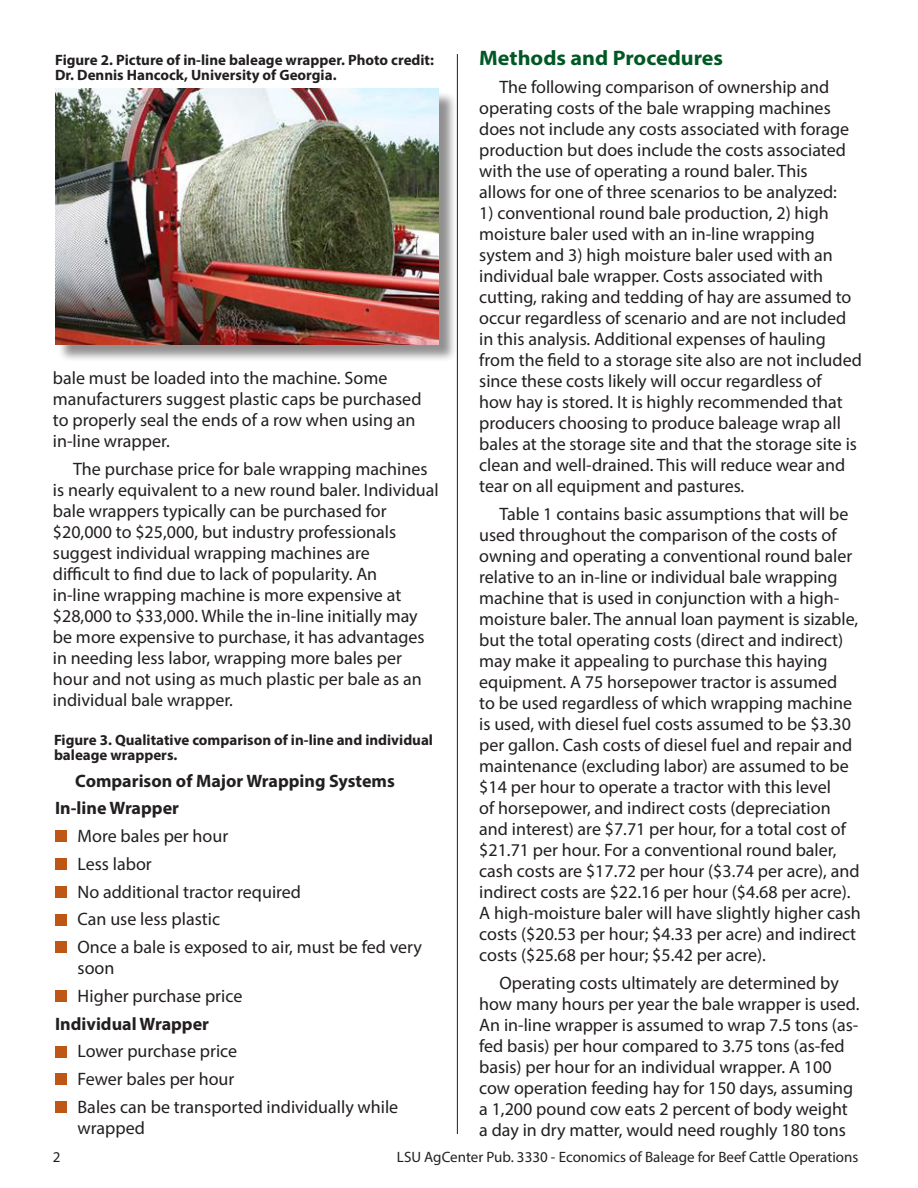
<style>
.page{position:relative;width:918px;height:1188px;background:#fff}
.page>*{position:absolute;margin:0;border:0;box-sizing:border-box;transform-origin:0 0}
.subheads{font:700 21px "Myriad Pro";color:#005824;scale:1.05 1}
.copy{font:18px/21px "Myriad Pro";color:#231f20}
.hanging_Indent{font:18px/21px "Myriad Pro";color:#231f20}
.copy-2{font:700 18px "Myriad Pro";color:#231f20}
.hanging_Indent-2{font:700 18px "Myriad Pro";color:#231f20}
.table_figure_head{font:700 15px/15px "Myriad Pro";color:#231f20}
.copy-3{font:15px "Myriad Pro";color:#231f20}
</style>
<div class="page">
<div style="left:55px;top:831px;width:12px;height:11px;background:#be5616"></div>
<div style="left:55px;top:858px;width:12px;height:12px;background:#be5616"></div>
<div style="left:55px;top:886px;width:12px;height:12px;background:#be5616"></div>
<div style="left:55px;top:914px;width:12px;height:11px;background:#be5616"></div>
<div style="left:55px;top:942px;width:12px;height:11px;background:#be5616"></div>
<div style="left:55px;top:990px;width:12px;height:12px;background:#be5616"></div>
<div style="left:55px;top:1046px;width:12px;height:11px;background:#be5616"></div>
<div style="left:55px;top:1074px;width:12px;height:11px;background:#be5616"></div>
<div style="left:55px;top:1101px;width:12px;height:12px;background:#be5616"></div>
<hr style="left:457px;top:54px;width:1px;height:1080px;background:#231f20">
<div style="left:57px;top:91px;width:400px;height:271px;background:#231f20;opacity:.5"></div>
<img style="left:55px;top:89px;width:384px;height:255px">
<p class="table_figure_head" style="left:55px;top:52px;width:380px">Figure 2. Picture of in-line baleage wrapper. Photo credit:<br>Dr. Dennis Hancock, University of Georgia.</p>
<p class="copy" style="left:53px;top:367px;width:370px">bale must be loaded into the machine. Some manufacturers suggest plastic caps be purchased to properly seal the ends of a row when using an in-line wrapper.</p>
<p class="copy" style="left:53px;top:458px;width:387px;text-indent:20px">The purchase price for bale wrapping machines is nearly equivalent to a new round baler. Individual bale wrappers typically can be purchased for $20,000 to $25,000, but industry professionals suggest individual wrapping machines are<br>difficult to find due to lack of popularity. An<br>in-line wrapping machine is more expensive at $28,000 to $33,000. While the in-line initially may be more expensive to purchase, it has advantages in needing less labor, wrapping more bales per hour and not using as much plastic per bale as an individual bale wrapper.</p>
<p class="table_figure_head" style="left:54px;top:732px;width:381px">Figure 3. Qualitative comparison of in-line and individual baleage wrappers.</p>
<p class="copy-2" style="left:75px;top:769px;width:321px">Comparison of Major Wrapping Systems</p>
<p class="hanging_Indent-2" style="left:55px;top:796px;width:126px">In-line Wrapper</p>
<p class="hanging_Indent" style="left:78px;top:825px;width:152px">More bales per hour</p>
<p class="hanging_Indent" style="left:78px;top:853px;width:76px">Less labor</p>
<p class="hanging_Indent" style="left:78px;top:881px;width:225px">No additional tractor required</p>
<p class="hanging_Indent" style="left:78px;top:908px;width:144px">Can use less plastic</p>
<p class="hanging_Indent" style="left:78px;top:936px;width:346px">Once a bale is exposed to air, must be fed very soon</p>
<p class="hanging_Indent" style="left:78px;top:985px;width:166px">Higher purchase price</p>
<p class="hanging_Indent-2" style="left:55px;top:1012px;width:156px">Individual Wrapper</p>
<p class="hanging_Indent" style="left:78px;top:1040px;width:161px">Lower purchase price</p>
<p class="hanging_Indent" style="left:78px;top:1068px;width:158px">Fewer bales per hour</p>
<p class="hanging_Indent" style="left:78px;top:1096px;width:322px">Bales can be transported individually while wrapped</p>
<p class="subheads" style="left:479px;top:44px;width:234px">Methods and Procedures</p>
<p class="copy" style="left:479px;top:76px;width:371px;text-indent:20px">The following comparison of ownership and operating costs of the bale wrapping machines does not include any costs associated with forage production but does include the costs associated with the use of operating a round baler. This allows for one of three scenarios to be analyzed:</p>
<p class="copy" style="left:479px;top:202px;width:384px">1) conventional round bale production, 2) high moisture baler used with an in-line wrapping system and 3) high moisture baler used with an individual bale wrapper. Costs associated with cutting, raking and tedding of hay are assumed to occur regardless of scenario and are not included in this analysis. Additional expenses of hauling from the field to a storage site also are not included since these costs likely will occur regardless of<br>how hay is stored. It is highly recommended that producers choosing to produce baleage wrap all bales at the storage site and that the storage site is clean and well-drained. This will reduce wear and tear on all equipment and pastures.</p>
<p class="copy" style="left:479px;top:503px;width:383px;text-indent:20px">Table 1 contains basic assumptions that will be used throughout the comparison of the costs of owning and operating a conventional round baler relative to an in-line or individual bale wrapping machine that is used in conjunction with a high&shy;moisture baler. The annual loan payment is sizable, but the total operating costs (direct and indirect) may make it appealing to purchase this haying equipment. A 75 horsepower tractor is assumed<br>to be used regardless of which wrapping machine is used, with diesel fuel costs assumed to be $3.30 per gallon. Cash costs of diesel fuel and repair and maintenance (excluding labor) are assumed to be $14 per hour to operate a tractor with this level<br>of horsepower, and indirect costs (depreciation and interest) are $7.71 per hour, for a total cost of $21.71 per hour. For a conventional round baler, cash costs are $17.72 per hour ($3.74 per acre), and indirect costs are $22.16 per hour ($4.68 per acre).<br>A high-moisture baler will have slightly higher cash costs ($20.53 per hour; $4.33 per acre) and indirect costs ($25.68 per hour; $5.42 per acre).</p>
<p class="copy" style="left:479px;top:972px;width:382px;text-indent:20px">Operating costs ultimately are determined by how many hours per year the bale wrapper is used.<br>An in-line wrapper is assumed to wrap 7.5 tons (as&shy;fed basis) per hour compared to 3.75 tons (as-fed basis) per hour for an individual wrapper. A 100 cow operation feeding hay for 150 days, assuming a 1,200 pound cow eats 2 percent of body weight a day in dry matter, would need roughly 180 tons</p>
<p class="copy-3" style="left:53px;top:1148px;width:9px">2</p>
<p class="copy-3" style="left:397px;top:1148px;width:463px">LSU AgCenter Pub. 3330 - Economics of Baleage for Beef Cattle Operations</p>
</div>
